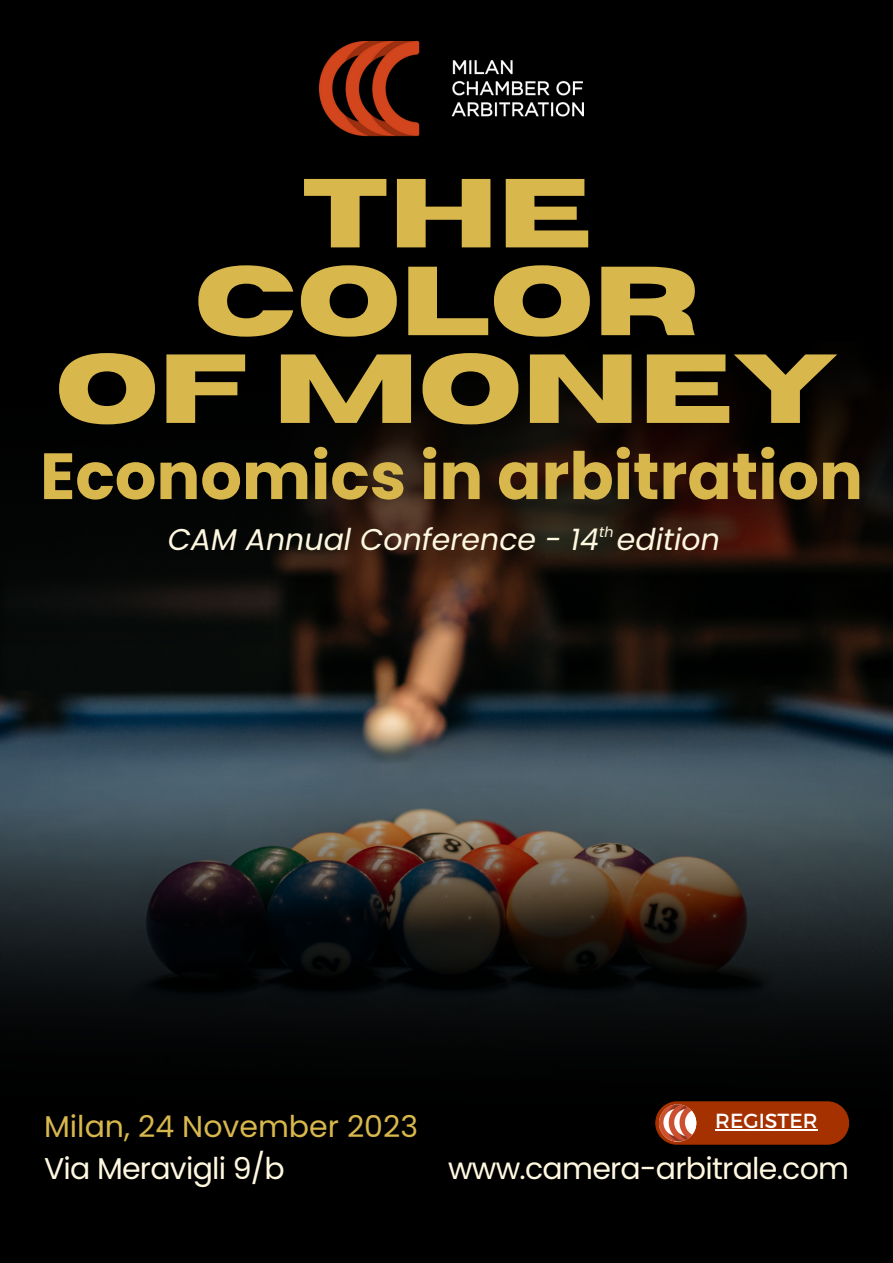
<style>
.page{position:relative;width:893px;height:1263px;background:#000}
.page>*{position:absolute;margin:0;border:0;box-sizing:border-box;transform-origin:0 0}
.t1{font:700 97.73px/87.8px "Horizon";color:#d8b74d;text-align:center}
.t2{font:700 65.25px "Poppins";color:#d8b74d}
.t3{font:30px "Poppins";letter-spacing:-.025em;color:#fff8e1}
.t4{font:italic 30px "Poppins";color:#fff8e1}
.t5{font:30px "Poppins";color:#d8b74d}
.t6{font:20.4px "Montserrat";color:#fff}
.t7{font:italic 14.25px "Poppins";color:#fff8e1}
</style>
<div class="page">
<img style="left:0;top:383px;width:893px;height:311px">
<img style="left:0;top:694px;width:893px;height:451px">
<img style="left:319px;top:42px;width:264px;height:95px">
<div style="left:655px;top:1101px;width:194px;height:44px;background:#a63100;border-radius:22px"></div>
<img style="left:659px;top:1104px;width:37px;height:38px;border-radius:50%">
<hr style="left:715px;top:1129px;width:102px;height:2px;background:#fff">
<p class="t1" style="left:194px;top:173px;width:505px">THE<br>COLOR</p>
<p class="t1" style="left:55px;top:348px;width:784px">OF MONEY</p>
<p class="t2" style="left:40px;top:431px;width:824px">Economics in arbitration</p>
<p class="t4" style="left:168px;top:519px;width:554px">CAM Annual Conference - 14 edition</p>
<p class="t7" style="left:599px;top:522px;width:16px">th</p>
<p class="t6" style="left:715px;top:1107px;width:104px">REGISTER</p>
<p class="t5" style="left:44px;top:1105px;width:375px">Milan, 24 November 2023</p>
<p class="t3" style="left:44px;top:1148px;width:242px">Via Meravigli 9/b</p>
<p class="t3" style="left:448px;top:1147px;width:402px">www.camera-arbitrale.com</p>
</div>
